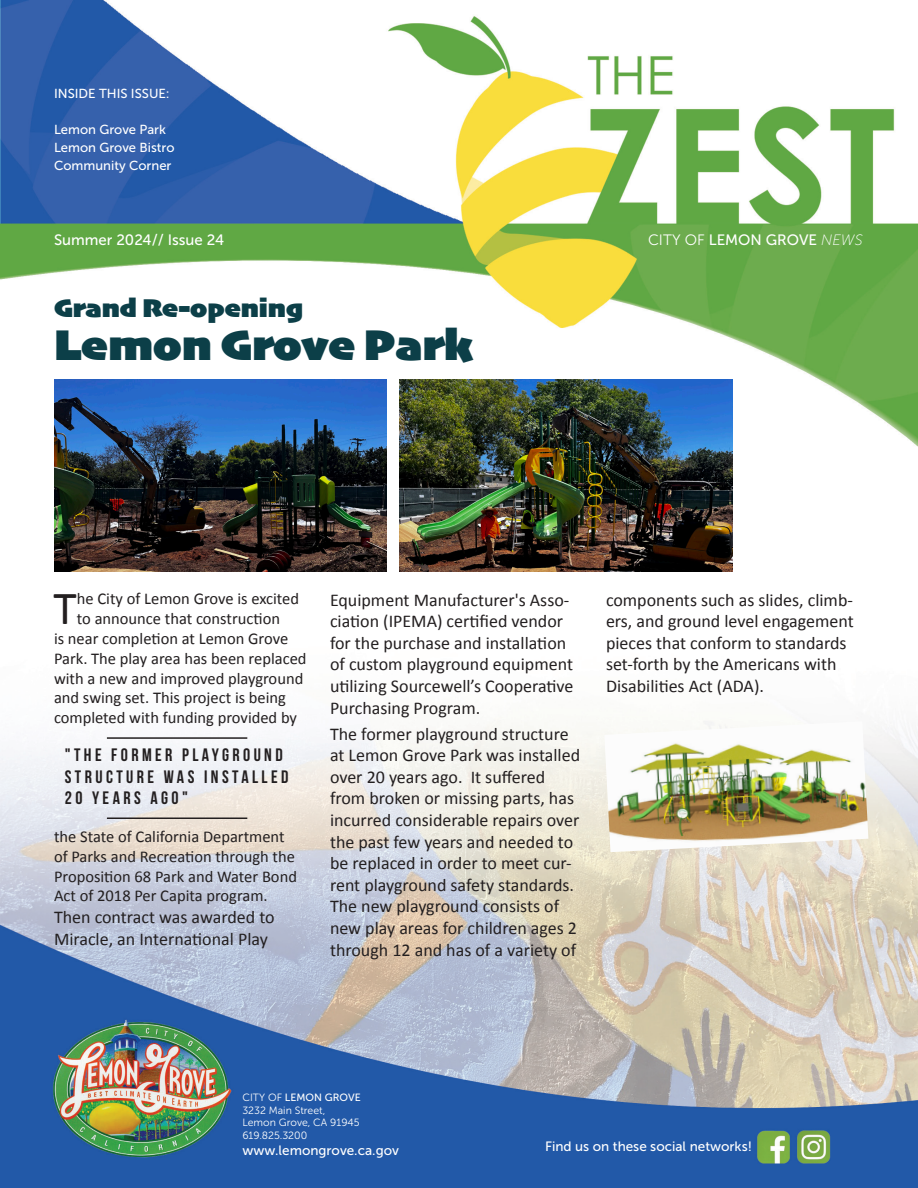
<style>
.page{position:relative;width:918px;height:1188px;background:#fff}
.page>*{position:absolute;margin:0;border:0;box-sizing:border-box;transform-origin:0 0}
.t1{font:47.7px "Calibri";color:#231f20}
.t2{font:45px "Skia";color:#0c3f48}
.t3{font:27px "Skia";color:#0c3f48}
.t4{font:18px/21.6px "Calibri";color:#231f20}
.t5{font:700 18px/21.6px "Bebas Neue";letter-spacing:.19em;color:#231f20}
.t6{font:16.5px/19.8px "Calibri";color:#231f20}
.t7{font:15px "Museo Sans 500";color:#fff}
.t8{font:13.5px "Museo Sans 500";color:#fff}
.t9{font:13.05px "Museo Sans 500";color:#fff}
.t10{font:10.5px "Museo Sans 300";color:#fff}
.t11{font:10.5px "Museo Sans 500";color:#fff}
.s1{font-family:"Museo Sans 300"}
.s2{font-family:"Museo Sans 100";font-style:italic}
</style>
<div class="page">
<img style="left:0;top:0;width:918px;height:1188px">
<div style="left:832px;top:1127px;width:42px;height:38px;background:#2259a8"></div>
<img style="left:604px;top:721px;width:264px;height:131px">
<hr style="left:107px;top:737px;width:140px;height:2px;background:#231f20">
<hr style="left:107px;top:818px;width:140px;height:1px;background:#231f20">
<img style="left:54px;top:379px;width:333px;height:192px">
<img style="left:400px;top:379px;width:332px;height:192px">
<p class="t9" style="left:54px;top:87px;width:117px">INSIDE THIS ISSUE:</p>
<p class="t9" style="left:54px;top:123px;width:114px">Lemon Grove Park</p>
<p class="t9" style="left:54px;top:141px;width:122px">Lemon Grove Bistro</p>
<p class="t9" style="left:54px;top:159px;width:119px">Community Corner</p>
<p class="t7" style="left:54px;top:231px;width:172px">Summer 2024// Issue 24</p>
<p class="t7" style="left:648px;top:232px;width:216px"><span class="s1">CITY OF</span> LEMON GROVE <span class="s2">NEWS</span></p>
<p class="t3" style="left:54px;top:292px;width:251px">Grand Re-opening</p>
<p class="t2" style="left:54px;top:318px;width:420px">Lemon Grove Park</p>
<p class="t1" style="left:54px;top:575px;width:25px">T</p>
<p class="t6" style="left:77px;top:589px;width:224px">he City of Lemon Grove is excited</p>
<p class="t6" style="left:77px;top:608px;width:205px">to announce that construction</p>
<p class="t6" style="left:54px;top:628px;width:236px">is near completion at Lemon Grove</p>
<p class="t6" style="left:54px;top:648px;width:254px">Park. The play area has been replaced</p>
<p class="t6" style="left:54px;top:668px;width:251px">with a new and improved playground</p>
<p class="t6" style="left:54px;top:688px;width:234px">and swing set. This project is being</p>
<p class="t6" style="left:54px;top:707px;width:245px">completed with funding provided by</p>
<p class="t5" style="left:65px;top:744px;width:225px">"THE FORMER PLAYGROUND<br>STRUCTURE WAS INSTALLED<br>20 YEARS AGO"</p>
<p class="t6" style="left:54px;top:826px;width:245px">the State of California Department of Parks and Recreation through the Proposition 68 Park and Water Bond Act of 2018 Per Capita program.</p>
<p class="t4" style="left:54px;top:906px;width:222px">Then contract was awarded to<br>Miracle, an International Play</p>
<p class="t4" style="left:330px;top:588px;width:245px">Equipment Manufacturer's Asso&shy;ciation (IPEMA) certified vendor for the purchase and installation of custom playground equipment utilizing Sourcewell’s Cooperative<br>Purchasing Program.</p>
<p class="t4" style="left:330px;top:722px;width:252px">The former playground structure at Lemon Grove Park was installed over 20 years ago. It suffered from broken or missing parts, has incurred considerable repairs over the past few years and needed to be replaced in order to meet cur&shy;rent playground safety standards.<br>The new playground consists of new play areas for children ages 2 through 12 and has of a variety of</p>
<p class="t4" style="left:606px;top:588px;width:249px">components such as slides, climb&shy;ers, and ground level engagement pieces that conform to standards set-forth by the Americans with<br>Disabilities Act (ADA).</p>
<p class="t11" style="left:242px;top:1092px;width:120px"><span class="s1">CITY OF</span> LEMON GROVE</p>
<p class="t10" style="left:242px;top:1104px;width:84px">3232 Main Street,</p>
<p class="t10" style="left:242px;top:1117px;width:119px">Lemon Grove, CA 91945</p>
<p class="t10" style="left:242px;top:1130px;width:66px">619.825.3200</p>
<p class="t8" style="left:242px;top:1143px;width:158px">www.lemongrove.ca.gov</p>
<p class="t8" style="left:545px;top:1139px;width:208px">Find us on these social networks!</p>
</div>
